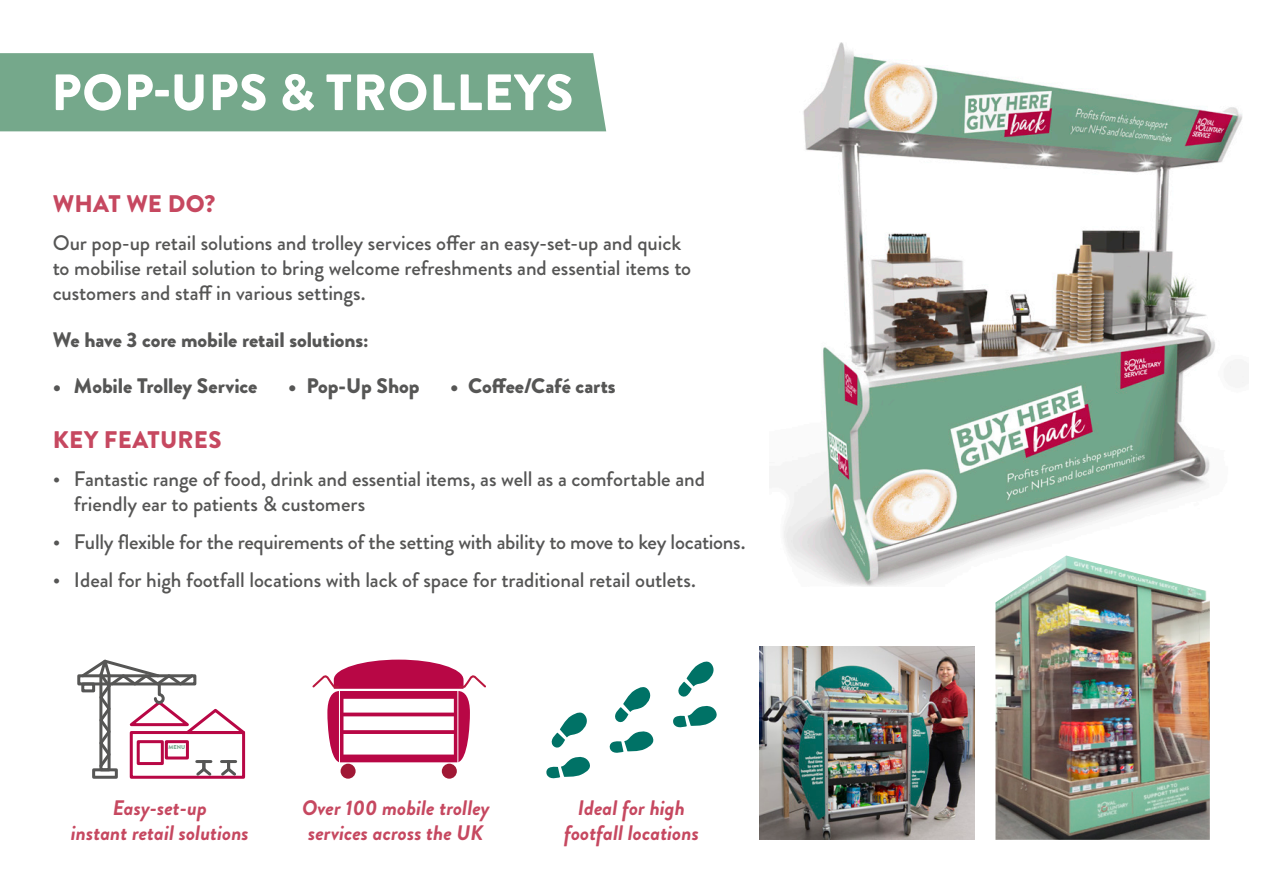
<style>
.page{position:relative;width:1263px;height:893px;background:#fff}
.page>*{position:absolute;margin:0;border:0;box-sizing:border-box;transform-origin:0 0}
.t1{font:900 51px "Brandon Grotesque";letter-spacing:.02em;color:#fff}
.t2{font:900 24px "Brandon Grotesque";letter-spacing:.01em;color:#c64860}
.t3{font:500 21px/25.2px "Brandon Grotesque";letter-spacing:-.005em;color:#565655}
.t4{font:italic 700 21px/25.2px "Brandon Grotesque";color:#c64860;text-align:center}
.t5{font:900 21px "Brandon Grotesque";letter-spacing:-.005em;color:#565655}
.t6{font:900 5.7px "Brandon Grotesque";color:#75a88b}
</style>
<div class="page">
<img style="left:784px;top:43px;width:460px;height:544px">
<div style="left:0;top:53px;width:606px;height:78px;background:#75a88b"></div>
<div style="left:92px;top:768px;width:26px;height:11px;border:3px solid #565655"></div>
<div style="left:77px;top:674px;width:119px;height:11px;border:3px solid #565655"></div>
<svg style="left:79px;top:659px;width:167px;height:119px"></svg>
<svg style="left:546px;top:756px;width:44px;height:23px"></svg>
<svg style="left:551px;top:712px;width:36px;height:36px"></svg>
<svg style="left:609px;top:731px;width:45px;height:22px"></svg>
<svg style="left:615px;top:687px;width:36px;height:36px"></svg>
<svg style="left:673px;top:706px;width:44px;height:22px"></svg>
<svg style="left:678px;top:661px;width:36px;height:36px"></svg>
<div style="left:442px;top:764px;width:15px;height:15px;background:#a01835;border-radius:50%"></div>
<div style="left:341px;top:764px;width:15px;height:15px;background:#a01835;border-radius:50%"></div>
<svg style="left:312px;top:660px;width:174px;height:102px"></svg>
<hr style="left:458px;top:690px;width:1px;height:87px;background:#fff">
<hr style="left:339px;top:690px;width:1px;height:87px;background:#fff">
<img style="left:760px;top:647px;width:214px;height:193px">
<img style="left:995px;top:555px;width:215px;height:285px">
<h1 class="t1" style="left:51px;top:56px;width:523px">POP-UPS &amp; TROLLEYS</h1>
<p class="t2" style="left:53px;top:187px;width:164px">WHAT WE DO?</p>
<p class="t3" style="left:53px;top:230px;width:640px">Our pop-up retail solutions and trolley services offer an easy-set-up and quick to mobilise retail solution to bring welcome refreshments and essential items to customers and staff in various settings.</p>
<p class="t5" style="left:53px;top:325px;width:317px">We have 3 core mobile retail solutions:</p>
<p class="t5" style="left:53px;top:371px;width:206px">• Mobile Trolley Service</p>
<p class="t5" style="left:288px;top:371px;width:133px">• Pop-Up Shop</p>
<p class="t5" style="left:450px;top:371px;width:167px">• Coffee/Café carts</p>
<p class="t2" style="left:53px;top:422px;width:170px">KEY FEATURES</p>
<p class="t3" style="left:74px;top:466px;width:633px;text-indent:-21px">• Fantastic range of food, drink and essential items, as well as a comfortable and friendly ear to patients &amp; customers</p>
<p class="t3" style="left:53px;top:529px;width:694px">• Fully flexible for the requirements of the setting with ability to move to key locations.</p>
<p class="t3" style="left:53px;top:567px;width:645px">• Ideal for high footfall locations with lack of space for traditional retail outlets.</p>
<p class="t6" style="left:168px;top:743px;width:18px">MENU</p>
<p class="t4" style="left:71px;top:795px;width:179px">Easy-set-up<br>instant retail solutions</p>
<p class="t4" style="left:564px;top:795px;width:136px">Ideal for high footfall locations</p>
<p class="t4" style="left:302px;top:795px;width:189px;text-align:left">Over 100 mobile trolley services across the UK</p>
</div>
